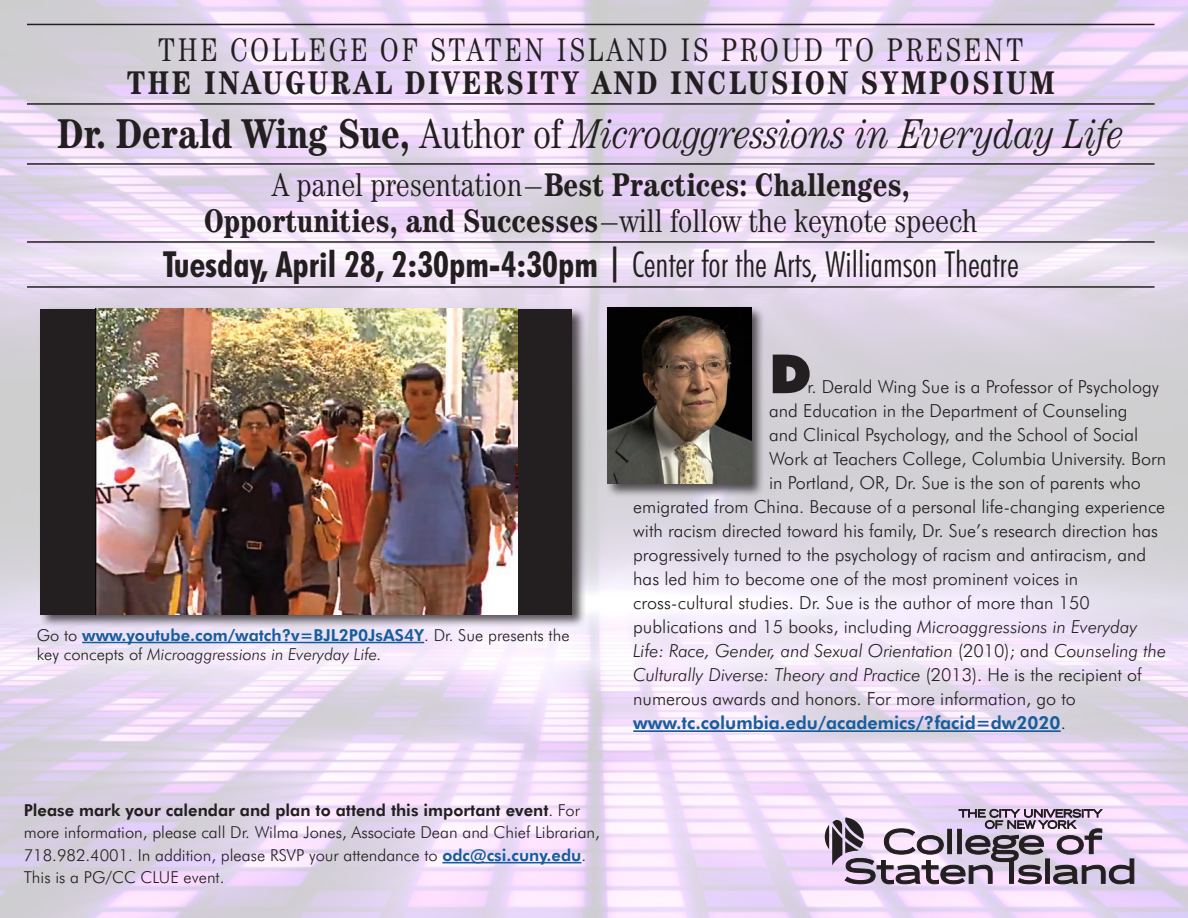
<style>
.page{position:relative;width:1188px;height:918px;background:#fff}
.page>*{position:absolute;margin:0;border:0;box-sizing:border-box;transform-origin:0 0}
.t1{font:900 54px "Futura BT";color:#231f20}
.t2{font:italic 300 condensed 42px "Century IT Cby BT";color:#231f20}
.t3{font:300 condensed 36px "Futura BT";color:#231f20}
.t4{font:700 condensed 33px/36px "Century IT Cby BT";color:#231f20;text-align:center}
.t5{font:700 condensed 33px/33px "Century IT Cby BT";letter-spacing:.08em;color:#231f20;text-align:center}
.t6{font:300 18px "Futura BT";color:#231f20}
.t7{font:italic 300 18px "Futura BT";color:#231f20}
.t8{font:800 18px "Futura BT";color:#175d9e}
.t9{font:300 16.5px/22.5px "Futura BT";color:#231f20}
.t10{font:800 16.5px/19.5px "Futura BT";color:#175d9e}
.s1{font-weight:300}
.s2{font-weight:700;font-style:normal}
.s3{font-style:normal}
.s4{font-weight:700}
.s5{font-weight:300;color:#231f20}
.s6{font-weight:300;font-style:italic;color:#231f20}
.s7{font-weight:800}
.s8{font-weight:800;color:#175d9e}
.s9{font-style:italic}
</style>
<div class="page">
<hr style="left:27px;top:24px;width:1128px;height:1px;background:#231f20">
<hr style="left:27px;top:103px;width:1128px;height:2px;background:#231f20">
<hr style="left:27px;top:163px;width:1128px;height:2px;background:#231f20">
<hr style="left:27px;top:241px;width:1128px;height:2px;background:#231f20">
<hr style="left:27px;top:286px;width:1128px;height:2px;background:#231f20">
<hr style="left:633px;top:730px;width:428px;height:2px;background:#175d9e">
<hr style="left:442px;top:862px;width:139px;height:1px;background:#175d9e">
<div style="left:605px;top:306px;width:161px;height:192px;background:#231f20;opacity:.75"></div>
<img style="left:608px;top:308px;width:143px;height:176px">
<svg style="left:825px;top:809px;width:310px;height:76px"></svg>
<div style="left:38px;top:307px;width:548px;height:322px;background:#231f20;opacity:.75"></div>
<div style="left:40px;top:309px;width:532px;height:305px;background:#231f20"></div>
<img style="left:95px;top:309px;width:422px;height:305px">
<hr style="left:82px;top:642px;width:342px;height:1px;background:#175d9e">
<p class="t5" style="left:127px;top:33px;width:930px"><span class="s1">THE COLLEGE OF STATEN ISLAND IS PROUD TO PRESENT<br></span>THE INAUGURAL DIVERSITY AND INCLUSION SYMPOSIUM</p>
<p class="t2" style="left:57px;top:108px;width:1068px"><span class="s2">Dr. Derald Wing Sue,</span> <span class="s3">Author of</span> Microaggressions in Everyday Life</p>
<p class="t4" style="left:204px;top:166px;width:775px"><span class="s1">A panel presentation–</span>Best Practices: Challenges,<br>Opportunities, and Successes<span class="s1">–will follow the keynote speech</span></p>
<p class="t3" style="left:163px;top:243px;width:857px"><span class="s4">Tuesday, April 28, 2:30pm-4:30pm |</span> Center for the Arts, Williamson Theatre</p>
<p class="t10" style="left:37px;top:625px;width:534px"><span class="s5">Go to</span> www.youtube.com/watch?v=BJL2P0JsAS4Y<span class="s5">. Dr. Sue presents the key concepts of</span> <span class="s6">Microaggressions in Everyday Life.</span></p>
<p class="t9" style="left:24px;top:799px;width:578px"><span class="s7">Please mark your calendar and plan to attend this important event</span>. For more information, please call Dr. Wilma Jones, Associate Dean and Chief Librarian, 718.982.4001. In addition, please RSVP your attendance to <span class="s8">odc@csi.cuny.edu</span>.<br>This is a PG/CC CLUE event.</p>
<p class="t1" style="left:769px;top:341px;width:44px">D</p>
<p class="t6" style="left:808px;top:376px;width:353px">r. Derald Wing Sue is a Professor of Psychology</p>
<p class="t6" style="left:769px;top:400px;width:360px">and Education in the Department of Counseling</p>
<p class="t6" style="left:769px;top:424px;width:371px">and Clinical Psychology, and the School of Social</p>
<p class="t6" style="left:769px;top:448px;width:398px">Work at Teachers College, Columbia University. Born</p>
<p class="t6" style="left:769px;top:472px;width:373px">in Portland, OR, Dr. Sue is the son of parents who</p>
<p class="t6" style="left:633px;top:496px;width:533px">emigrated from China. Because of a personal life-changing experience</p>
<p class="t6" style="left:633px;top:520px;width:526px">with racism directed toward his family, Dr. Sue’s research direction has</p>
<p class="t6" style="left:633px;top:544px;width:515px">progressively turned to the psychology of racism and antiracism, and</p>
<p class="t6" style="left:633px;top:568px;width:446px">has led him to become one of the most prominent voices in</p>
<p class="t6" style="left:633px;top:592px;width:458px">cross-cultural studies. Dr. Sue is the author of more than 150</p>
<p class="t6" style="left:633px;top:616px;width:506px">publications and 15 books, including <span class="s9">Microaggressions in Everyday</span></p>
<p class="t7" style="left:633px;top:640px;width:535px">Life: Race, Gender, and Sexual Orientation <span class="s3">(2010); and</span> Counseling the</p>
<p class="t7" style="left:633px;top:664px;width:510px">Culturally Diverse: Theory and Practice <span class="s3">(2013). He is the recipient of</span></p>
<p class="t6" style="left:633px;top:688px;width:444px">numerous awards and honors. For more information, go to</p>
<p class="t8" style="left:633px;top:712px;width:434px">www.tc.columbia.edu/academics/?facid=dw2020<span class="s5">.</span></p>
</div>
